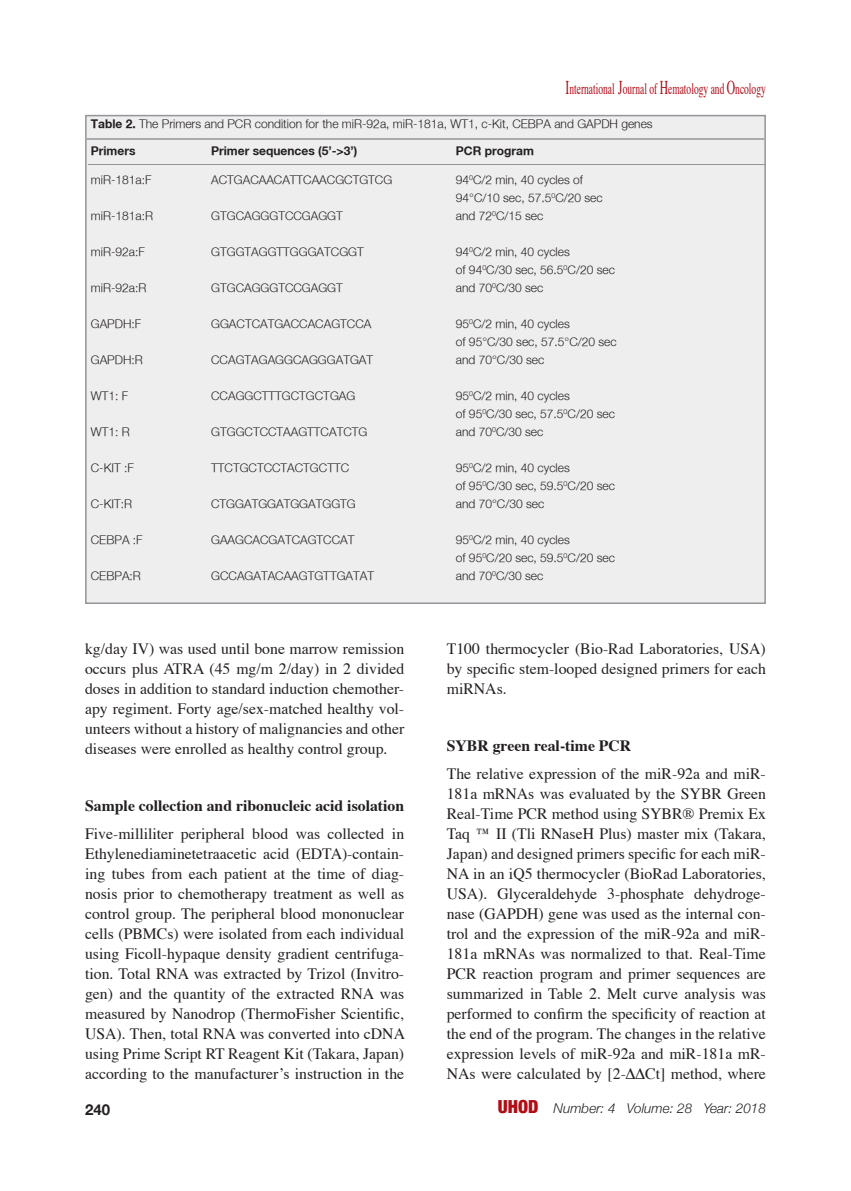
<style>
.page{position:relative;width:851px;height:1191px;background:#fff}
.page>*{position:absolute;margin:0;border:0;box-sizing:border-box;transform-origin:0 0}
.t1{font:15.9px "Times";color:#b00d15;scale:.6 1}
.t2{font:15.75px/20px "Times";color:#231f20;text-align:justify}
.t3{font:700 15.75px "Times";color:#231f20}
.t4{font:700 15px "Helvetica Neue";color:#231f20}
.t5{font:italic 300 13.5px "Helvetica Neue";color:#231f20}
.t6{font:300 12px "Helvetica Neu";color:#231f20}
.t7{font:700 12px "Helvetica Neu";color:#231f20}
.s1{font-size:19.5px}
.s2{font-weight:700}
.s3{font-weight:900;font-style:normal;font-stretch:condensed;font-size:18px;color:#b00d15}
</style>
<div class="page">
<div style="left:86px;top:116px;width:679px;height:487px;background:#eeeeef"></div>
<div style="left:85px;top:115px;width:680px;height:489px;border:2px solid #939598"></div>
<hr style="left:87px;top:138px;width:677px;height:2px;background:#939598">
<hr style="left:88px;top:164px;width:677px;height:1px;background:#939598">
<p class="t1" style="left:565px;top:78px;width:335px"><span class="s1">I</span>nternational <span class="s1">J</span>ournal of <span class="s1">H</span>ematology and <span class="s1">O</span>ncology</p>
<p class="t6" style="left:91px;top:116px;width:563px"><span class="s2">Table 2.</span> The Primers and PCR condition for the miR-92a, miR-181a, WT1, c-Kit, CEBPA and GAPDH genes</p>
<p class="t7" style="left:91px;top:143px;width:46px">Primers</p>
<p class="t7" style="left:211px;top:143px;width:148px">Primer sequences (5’-&gt;3’)</p>
<p class="t7" style="left:456px;top:143px;width:79px">PCR program</p>
<p class="t6" style="left:91px;top:172px;width:62px">miR-181a:F</p>
<p class="t6" style="left:211px;top:172px;width:182px">ACTGACAACATTCAACGCTGTCG</p>
<p class="t6" style="left:456px;top:172px;width:129px">94<sup>0</sup>C/2 min, 40 cycles of</p>
<p class="t6" style="left:456px;top:190px;width:148px">94°C/10 sec, 57.5<sup>0</sup>C/20 sec</p>
<p class="t6" style="left:91px;top:208px;width:64px">miR-181a:R</p>
<p class="t6" style="left:211px;top:208px;width:133px">GTGCAGGGTCCGAGGT</p>
<p class="t6" style="left:456px;top:208px;width:89px">and 72<sup>0</sup>C/15 sec</p>
<p class="t6" style="left:91px;top:244px;width:56px">miR-92a:F</p>
<p class="t6" style="left:211px;top:244px;width:154px">GTGGTAGGTTGGGATCGGT</p>
<p class="t6" style="left:456px;top:244px;width:115px">94<sup>0</sup>C/2 min, 40 cycles</p>
<p class="t6" style="left:456px;top:262px;width:160px">of 94<sup>0</sup>C/30 sec, 56.5<sup>0</sup>C/20 sec</p>
<p class="t6" style="left:91px;top:280px;width:57px">miR-92a:R</p>
<p class="t6" style="left:211px;top:280px;width:133px">GTGCAGGGTCCGAGGT</p>
<p class="t6" style="left:456px;top:280px;width:89px">and 70<sup>0</sup>C/30 sec</p>
<p class="t6" style="left:91px;top:316px;width:52px">GAPDH:F</p>
<p class="t6" style="left:211px;top:316px;width:162px">GGACTCATGACCACAGTCCA</p>
<p class="t6" style="left:456px;top:316px;width:115px">95<sup>0</sup>C/2 min, 40 cycles</p>
<p class="t6" style="left:456px;top:334px;width:162px">of 95°C/30 sec, 57.5°C/20 sec</p>
<p class="t6" style="left:91px;top:352px;width:54px">GAPDH:R</p>
<p class="t6" style="left:211px;top:352px;width:163px">CCAGTAGAGGCAGGGATGAT</p>
<p class="t6" style="left:456px;top:352px;width:90px">and 70°C/30 sec</p>
<p class="t6" style="left:91px;top:388px;width:39px">WT1: F</p>
<p class="t6" style="left:211px;top:388px;width:146px">CCAGGCTTTGCTGCTGAG</p>
<p class="t6" style="left:456px;top:388px;width:115px">95<sup>0</sup>C/2 min, 40 cycles</p>
<p class="t6" style="left:456px;top:406px;width:160px">of 95<sup>0</sup>C/30 sec, 57.5<sup>0</sup>C/20 sec</p>
<p class="t6" style="left:91px;top:424px;width:40px">WT1: R</p>
<p class="t6" style="left:211px;top:424px;width:158px">GTGGCTCCTAAGTTCATCTG</p>
<p class="t6" style="left:456px;top:424px;width:89px">and 70<sup>0</sup>C/30 sec</p>
<p class="t6" style="left:91px;top:460px;width:45px">C-KIT :F</p>
<p class="t6" style="left:211px;top:460px;width:139px">TTCTGCTCCTACTGCTTC</p>
<p class="t6" style="left:456px;top:460px;width:115px">95<sup>0</sup>C/2 min, 40 cycles</p>
<p class="t6" style="left:456px;top:478px;width:160px">of 95<sup>0</sup>C/30 sec, 59.5<sup>0</sup>C/20 sec</p>
<p class="t6" style="left:91px;top:496px;width:43px">C-KIT:R</p>
<p class="t6" style="left:211px;top:496px;width:146px">CTGGATGGATGGATGGTG</p>
<p class="t6" style="left:456px;top:496px;width:90px">and 70°C/30 sec</p>
<p class="t6" style="left:91px;top:532px;width:53px">CEBPA :F</p>
<p class="t6" style="left:211px;top:532px;width:145px">GAAGCACGATCAGTCCAT</p>
<p class="t6" style="left:456px;top:532px;width:115px">95<sup>0</sup>C/2 min, 40 cycles</p>
<p class="t6" style="left:456px;top:550px;width:160px">of 95<sup>0</sup>C/20 sec, 59.5<sup>0</sup>C/20 sec</p>
<p class="t6" style="left:91px;top:568px;width:52px">CEBPA:R</p>
<p class="t6" style="left:211px;top:568px;width:164px">GCCAGATACAAGTGTTGATAT</p>
<p class="t6" style="left:456px;top:568px;width:89px">and 70<sup>0</sup>C/30 sec</p>
<p class="t2" style="left:85px;top:640px;width:320px">kg/day IV) was used until bone marrow remission occurs plus ATRA (45 mg/m 2/day) in 2 divided doses in addition to standard induction chemother&shy;apy regiment. Forty age/sex-matched healthy vol&shy;unteers without a history of malignancies and other diseases were enrolled as healthy control group.</p>
<p class="t3" style="left:85px;top:795px;width:320px">Sample collection and ribonucleic acid isolation</p>
<p class="t2" style="left:85px;top:825px;width:321px">Five-milliliter peripheral blood was collected in Ethylenediaminetetraacetic acid (EDTA)-contain&shy;ing tubes from each patient at the time of diag&shy;nosis prior to chemotherapy treatment as well as control group. The peripheral blood mononuclear cells (PBMCs) were isolated from each individual using Ficoll-hypaque density gradient centrifuga&shy;tion. Total RNA was extracted by Trizol (Invitro&shy;gen) and the quantity of the extracted RNA was measured by Nanodrop (ThermoFisher Scientific, USA). Then, total RNA was converted into cDNA using Prime Script RT Reagent Kit (Takara, Japan) according to the manufacturer’s instruction in the</p>
<p class="t2" style="left:446px;top:640px;width:320px">T100 thermocycler (Bio-Rad Laboratories, USA) by specific stem-looped designed primers for each miRNAs.</p>
<p class="t3" style="left:446px;top:735px;width:186px">SYBR green real-time PCR</p>
<p class="t2" style="left:446px;top:765px;width:320px">The relative expression of the miR-92a and miR-181a mRNAs was evaluated by the SYBR Green Real-Time PCR method using SYBR® Premix Ex Taq ™ II (Tli RNaseH Plus) master mix (Takara, Japan) and designed primers specific for each miR-NA in an iQ5 thermocycler (BioRad Laboratories, USA). Glyceraldehyde 3-phosphate dehydroge&shy;nase (GAPDH) gene was used as the internal con&shy;trol and the expression of the miR-92a and miR-181a mRNAs was normalized to that. Real-Time PCR reaction program and primer sequences are summarized in Table 2. Melt curve analysis was performed to confirm the specificity of reaction at the end of the program. The changes in the relative expression levels of miR-92a and miR-181a mR-NAs were calculated by [2-∆∆Ct] method, where</p>
<p class="t4" style="left:85px;top:1096px;width:27px">240</p>
<p class="t5" style="left:498px;top:1097px;width:269px"><span class="s3">UHOD</span> Number: 4 Volume: 28 Year: 2018</p>
</div>
